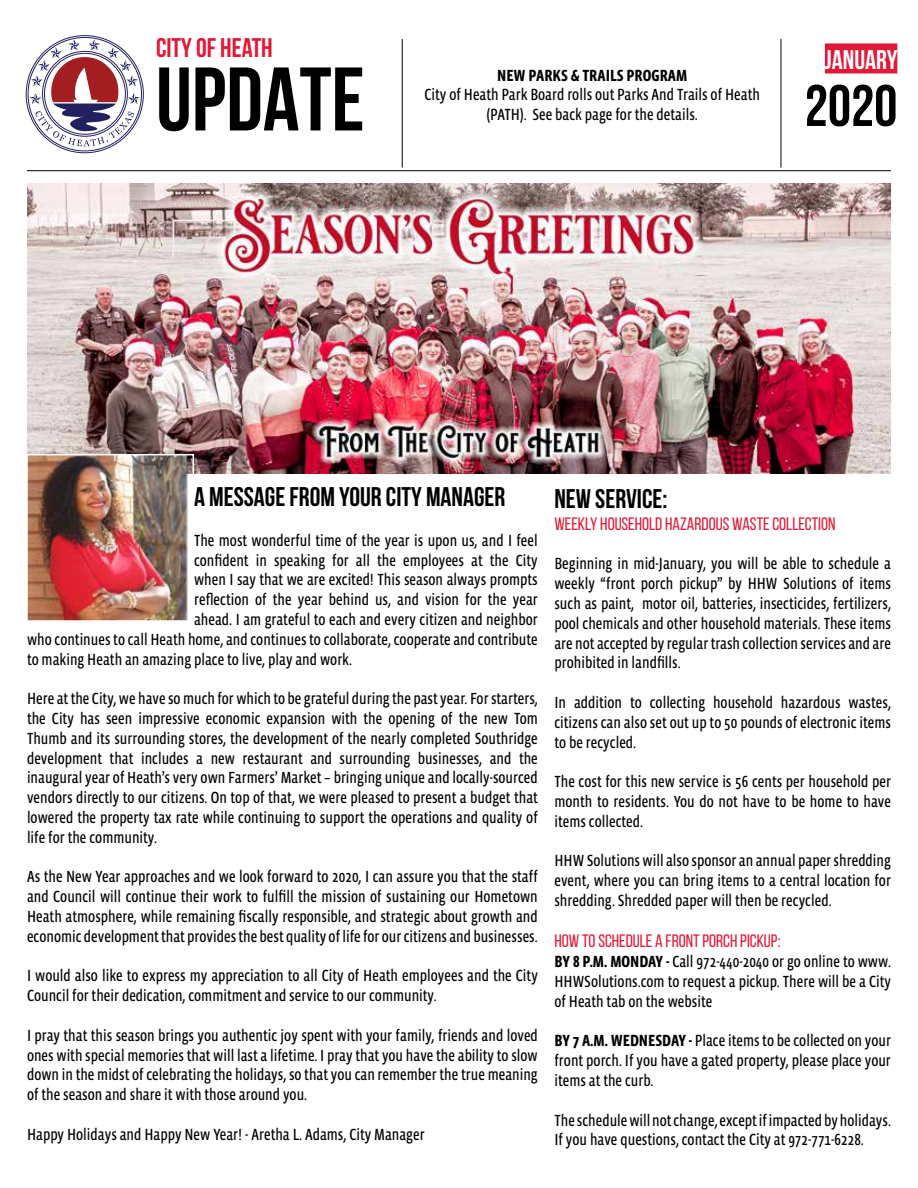
<style>
.page{position:relative;width:918px;height:1188px;background:#fff}
.page>*{position:absolute;margin:0;border:0;box-sizing:border-box;transform-origin:0 0}
.t1{font:700 90px "Bebas Neue";color:#000}
.t2{font:700 58.5px "Bebas Neue";color:#000}
.t3{font:700 27px "Bebas Neue";color:#000}
.t4{font:700 27px "Bebas Neue";color:#e31837}
.t5{font:700 27px "Bebas Neue";color:#fff}
.t6{font:18px "Bebas Neue";color:#e31837}
.t7{font:16.5px/19.8px "Vista Sans Nar OTCE";color:#000;text-align:justify}
.t8{font:700 16.5px "Vista Sans Nar OTCE";color:#000}
.s1{font-weight:700}
</style>
<div class="page">
<div style="left:825px;top:43px;width:72px;height:30px;background:#e31837"></div>
<hr style="left:402px;top:39px;width:1px;height:129px;background:#000">
<hr style="left:781px;top:39px;width:1px;height:129px;background:#000">
<hr style="left:27px;top:170px;width:864px;height:1px;background:#000">
<svg style="left:26px;top:35px;width:118px;height:118px"></svg>
<img style="left:27px;top:183px;width:864px;height:291px">
<img style="left:29px;top:457px;width:162px;height:162px">
<div style="left:26px;top:454px;width:168px;height:168px;border:2px solid #fff"></div>
<h3 class="t4" style="left:156px;top:33px;width:118px">CITY OF HEATH</h3>
<h1 class="t1" style="left:156px;top:50px;width:210px">UPDATE</h1>
<p class="t8" style="left:497px;top:66px;width:192px">NEW PARKS &amp; TRAILS PROGRAM</p>
<p class="t7" style="left:425px;top:85px;width:337px;text-align:center">City of Heath Park Board rolls out Parks And Trails of Heath (PATH). See back page for the details.</p>
<h3 class="t5" style="left:825px;top:45px;width:74px">JANUARY</h3>
<h2 class="t2" style="left:805px;top:74px;width:94px">2020</h2>
<h3 class="t3" style="left:194px;top:482px;width:313px">A MESSAGE FROM YOUR CITY MANAGER</h3>
<p class="t7" style="left:194px;top:530px;width:345px">The most wonderful time of the year is upon us, and I feel</p>
<p class="t7" style="left:194px;top:550px;width:345px">confident in speaking for all the employees at the City</p>
<p class="t7" style="left:194px;top:570px;width:345px">when I say that we are excited! This season always prompts</p>
<p class="t7" style="left:194px;top:590px;width:345px">reflection of the year behind us, and vision for the year</p>
<p class="t7" style="left:194px;top:609px;width:345px">ahead. I am grateful to each and every citizen and neighbor</p>
<p class="t7" style="left:27px;top:629px;width:512px">who continues to call Heath home, and continues to collaborate, cooperate and contribute</p>
<p class="t7" style="left:27px;top:649px;width:327px">to making Heath an amazing place to live, play and work.</p>
<p class="t7" style="left:27px;top:689px;width:512px">Here at the City, we have so much for which to be grateful during the past year. For starters, the City has seen impressive economic expansion with the opening of the new Tom Thumb and its surrounding stores, the development of the nearly completed Southridge development that includes a new restaurant and surrounding businesses, and the inaugural year of Heath’s very own Farmers’ Market – bringing unique and locally-sourced vendors directly to our citizens. On top of that, we were pleased to present a budget that lowered the property tax rate while continuing to support the operations and quality of life for the community.</p>
<p class="t7" style="left:27px;top:867px;width:512px">As the New Year approaches and we look forward to 2020, I can assure you that the staff and Council will continue their work to fulfill the mission of sustaining our Hometown Heath atmosphere, while remaining fiscally responsible, and strategic about growth and economic development that provides the best quality of life for our citizens and businesses.</p>
<p class="t7" style="left:27px;top:966px;width:512px">I would also like to express my appreciation to all City of Heath employees and the City<br>Council for their dedication, commitment and service to our community.</p>
<p class="t7" style="left:27px;top:1025px;width:512px">I pray that this season brings you authentic joy spent with your family, friends and loved ones with special memories that will last a lifetime. I pray that you have the ability to slow down in the midst of celebrating the holidays, so that you can remember the true meaning of the season and share it with those around you.</p>
<p class="t7" style="left:27px;top:1124px;width:399px">Happy Holidays and Happy New Year! - Aretha L. Adams, City Manager</p>
<h3 class="t3" style="left:554px;top:484px;width:115px">NEW SERVICE:</h3>
<p class="t6" style="left:554px;top:514px;width:282px">WEEKLY HOUSEHOLD HAZARDOUS WASTE COLLECTION</p>
<p class="t7" style="left:554px;top:554px;width:338px">Beginning in mid-January, you will be able to schedule a weekly “front porch pickup” by HHW Solutions of items such as paint, motor oil, batteries, insecticides, fertilizers, pool chemicals and other household materials. These items are not accepted by regular trash collection services and are prohibited in landfills.</p>
<p class="t7" style="left:554px;top:692px;width:338px">In addition to collecting household hazardous wastes, citizens can also set out up to 50 pounds of electronic items to be recycled.</p>
<p class="t7" style="left:554px;top:772px;width:338px">The cost for this new service is 56 cents per household per month to residents. You do not have to be home to have items collected.</p>
<p class="t7" style="left:554px;top:851px;width:338px">HHW Solutions will also sponsor an annual paper shredding event, where you can bring items to a central location for shredding. Shredded paper will then be recycled.</p>
<p class="t6" style="left:554px;top:931px;width:228px">HOW TO SCHEDULE A FRONT PORCH PICKUP:</p>
<p class="t7" style="left:554px;top:952px;width:338px"><span class="s1">BY 8 P.M. MONDAY -</span> Call 972-440-2040 or go online to www.<br>HHWSolutions.com to request a pickup. There will be a City of Heath tab on the website</p>
<p class="t7" style="left:554px;top:1031px;width:338px"><span class="s1">BY 7 A.M. WEDNESDAY -</span> Place items to be collected on your front porch. If you have a gated property, please place your items at the curb.</p>
<p class="t7" style="left:554px;top:1110px;width:338px">The schedule will not change, except if impacted by holidays.<br>If you have questions, contact the City at 972-771-6228.</p>
</div>
